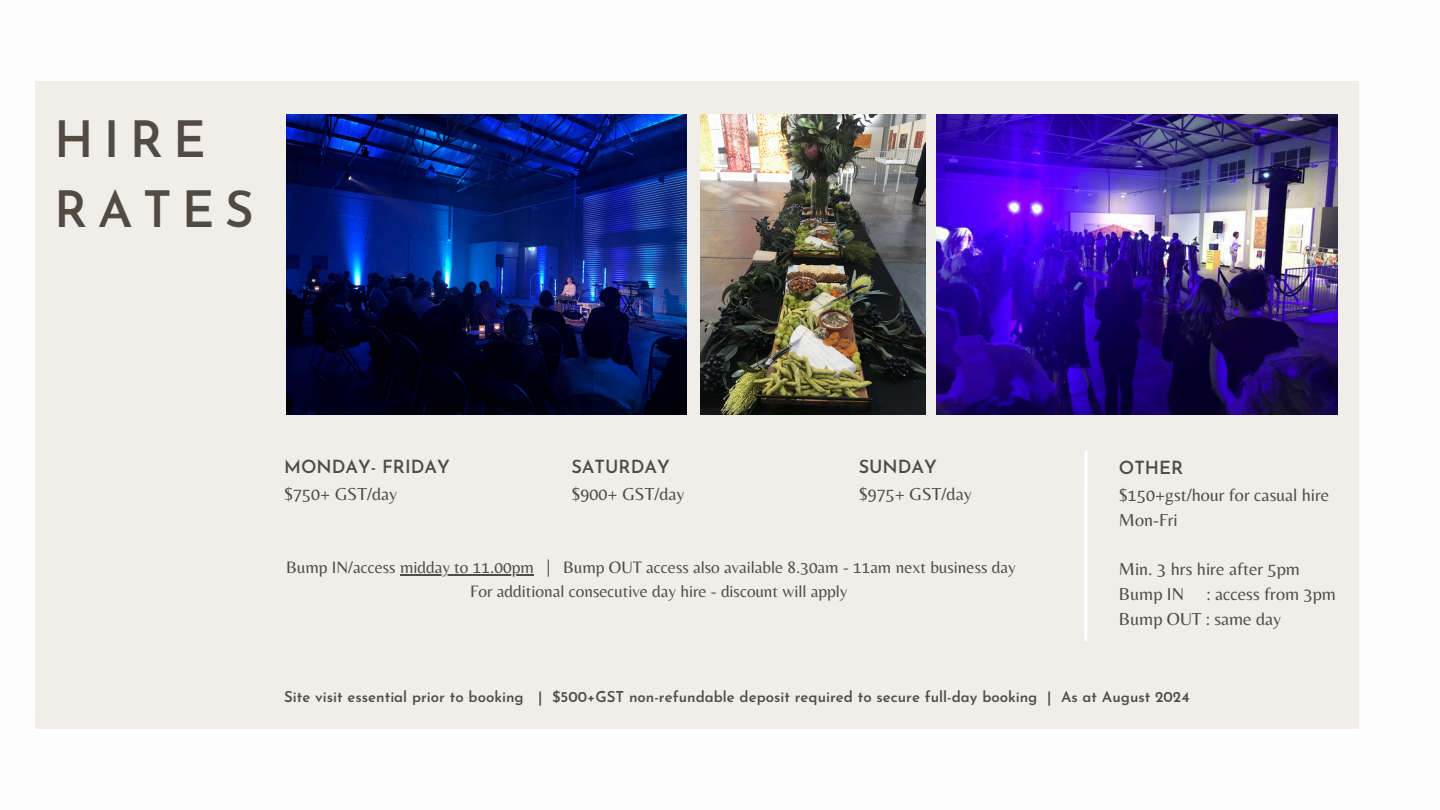
<style>
.page{position:relative;width:1440px;height:810px;background:#fff}
.page>*{position:absolute;margin:0;border:0;box-sizing:border-box;transform-origin:0 0}
.t1{font:600 50px/69.8px "Josefin Sans";letter-spacing:.2em;color:#504c44}
.t2{font:18.1px/27px "Belleza";color:#504c44}
.t3{font:600 18.1px/27px "Josefin Sans";color:#504c44}
.t4{font:17.3px/24px "Belleza";color:#504c44}
.t5{font:600 15px "Josefin Sans";color:#504c44}
.s1{font-family:"Belleza";font-weight:400}
.s2{font-family:"Josefin Sans";font-weight:600}
</style>
<div class="page">
<div style="left:35px;top:81px;width:1324px;height:648px;background:#f1ede9"></div>
<img style="left:700px;top:115px;width:225px;height:300px">
<hr style="left:1084px;top:450px;width:3px;height:192px;background:#fff">
<img style="left:286px;top:115px;width:401px;height:300px">
<img style="left:937px;top:115px;width:400px;height:300px">
<hr style="left:400px;top:575px;width:134px;height:1px;background:#504c44">
<h2 class="t1" style="left:54px;top:109px;width:201px">HIRE<br>RATES</h2>
<h2 class="t3" style="left:284px;top:455px;width:167px">MONDAY- FRIDAY <span class="s1">$750+ GST/day</span></h2>
<h2 class="t2" style="left:571px;top:453px;width:114px"><span class="s2">SATURDAY </span>$900+ GST/day</h2>
<h2 class="t2" style="left:1119px;top:454px;width:212px"><span class="s2">OTHER<br></span>$150+gst/hour for casual hire</h2>
<h2 class="t2" style="left:1119px;top:506px;width:60px">Mon-Fri</h2>
<h2 class="t2" style="left:1119px;top:557px;width:182px;line-height:24.8px">Min. 3 hrs hire after 5pm<br>Bump IN</h2>
<p class="t2" style="left:859px;top:453px;width:114px"><span class="s2">SUNDAY </span>$975+ GST/day</p>
<p class="t4" style="left:470px;top:555px;width:547px;text-indent:-184px">Bump IN/access midday to 11.00pm | Bump OUT access also available 8.30am - 11am next business day<br>For additional consecutive day hire - discount will apply</p>
<h2 class="t2" style="left:1119px;top:581px;width:218px;line-height:24.8px;text-indent:88px">: access from 3pm<br>Bump OUT : same day</h2>
<h2 class="t5" style="left:284px;top:691px;width:907px">Site visit essential prior to booking | $500+GST non-refundable deposit required to secure full-day booking | As at August 2024</h2>
</div>
